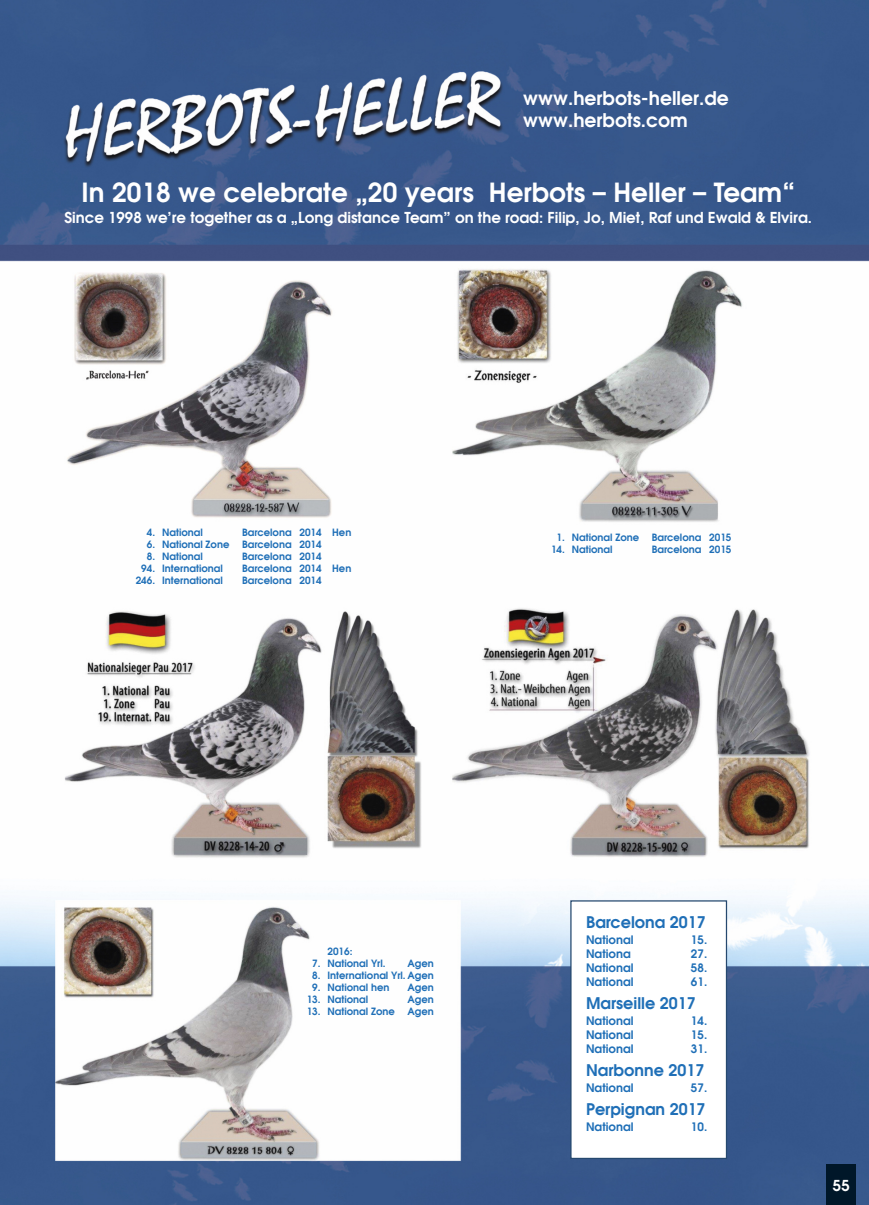
<style>
.page{position:relative;width:869px;height:1205px;background:#fff}
.page>*{position:absolute;margin:0;border:0;box-sizing:border-box;transform-origin:0 0}
.t1{font:600 26.25px "Avant Garde";color:#fff}
.t2{font:600 18.75px/22.5px "Avant Garde";color:#fff}
.t3{font:600 16px "Avant Garde";color:#1f6fb7}
.t4{font:600 15px "Avant Garde";color:#fff}
.t5{font:600 11.62px "Avant Garde";color:#1f6fb7}
.t6{font:600 10px "Avant Garde";color:#1f6fb7}
</style>
<div class="page">
<img style="left:0;top:0;width:868px;height:1205px">
<div style="left:826px;top:1164px;width:29px;height:41px;background:#001729"></div>
<div style="left:571px;top:901px;width:154px;height:257px;background:#fff"></div>
<div style="left:570px;top:900px;width:156px;height:259px;border:1px solid #26496f"></div>
<h2 class="t2" style="left:523px;top:87px;width:207px">www.herbots-heller.de www.herbots.com</h2>
<h1 class="t1" style="left:81px;top:178px;width:714px">In 2018 we celebrate „20 years Herbots – Heller – Team“</h1>
<h3 class="t4" style="left:64px;top:209px;width:749px">Since 1998 we’re together as a „Long distance Team” on the road: Filip, Jo, Miet, Raf und Ewald &amp; Elvira.</h3>
<p class="t6" style="left:147px;top:527px;width:57px">4. National</p>
<p class="t6" style="left:242px;top:527px;width:111px">Barcelona 2014 Hen</p>
<p class="t6" style="left:147px;top:539px;width:84px">6. National Zone</p>
<p class="t6" style="left:242px;top:539px;width:81px">Barcelona 2014</p>
<p class="t6" style="left:147px;top:551px;width:57px">8. National</p>
<p class="t6" style="left:242px;top:551px;width:81px">Barcelona 2014</p>
<p class="t6" style="left:141px;top:563px;width:83px">94. International</p>
<p class="t6" style="left:242px;top:563px;width:111px">Barcelona 2014 Hen</p>
<p class="t6" style="left:136px;top:575px;width:89px">246. International</p>
<p class="t6" style="left:242px;top:575px;width:81px">Barcelona 2014</p>
<p class="t6" style="left:556px;top:531px;width:84px">1. National Zone</p>
<p class="t6" style="left:651px;top:531px;width:81px">Barcelona 2015</p>
<p class="t6" style="left:550px;top:543px;width:63px">14. National</p>
<p class="t6" style="left:651px;top:543px;width:81px">Barcelona 2015</p>
<p class="t6" style="left:327px;top:946px;width:27px">2016:</p>
<p class="t6" style="left:312px;top:958px;width:75px">7. National Yrl.</p>
<p class="t6" style="left:407px;top:958px;width:28px">Agen</p>
<p class="t6" style="left:312px;top:970px;width:123px">8. International Yrl. Agen</p>
<p class="t6" style="left:312px;top:982px;width:79px">9. National hen</p>
<p class="t6" style="left:407px;top:982px;width:28px">Agen</p>
<p class="t6" style="left:306px;top:994px;width:63px">13. National</p>
<p class="t6" style="left:407px;top:994px;width:28px">Agen</p>
<p class="t6" style="left:306px;top:1006px;width:90px">13. National Zone</p>
<p class="t6" style="left:407px;top:1006px;width:28px">Agen</p>
<h3 class="t3" style="left:585px;top:913px;width:121px">Barcelona 2017</h3>
<p class="t5" style="left:585px;top:933px;width:49px">National</p>
<p class="t5" style="left:690px;top:933px;width:18px">15.</p>
<p class="t5" style="left:585px;top:947px;width:46px">Nationa</p>
<p class="t5" style="left:690px;top:947px;width:18px">27.</p>
<p class="t5" style="left:585px;top:961px;width:49px">National</p>
<p class="t5" style="left:690px;top:961px;width:18px">58.</p>
<p class="t5" style="left:585px;top:975px;width:49px">National</p>
<p class="t5" style="left:690px;top:975px;width:18px">61.</p>
<h3 class="t3" style="left:585px;top:994px;width:111px">Marseille 2017</h3>
<p class="t5" style="left:585px;top:1014px;width:49px">National</p>
<p class="t5" style="left:690px;top:1014px;width:18px">14.</p>
<p class="t5" style="left:585px;top:1028px;width:49px">National</p>
<p class="t5" style="left:690px;top:1028px;width:18px">15.</p>
<p class="t5" style="left:585px;top:1042px;width:49px">National</p>
<p class="t5" style="left:690px;top:1042px;width:18px">31.</p>
<h3 class="t3" style="left:585px;top:1061px;width:120px">Narbonne 2017</h3>
<p class="t5" style="left:585px;top:1081px;width:49px">National</p>
<p class="t5" style="left:690px;top:1081px;width:18px">57.</p>
<h3 class="t3" style="left:585px;top:1100px;width:121px">Perpignan 2017</h3>
<p class="t5" style="left:585px;top:1120px;width:49px">National</p>
<p class="t5" style="left:690px;top:1120px;width:18px">10.</p>
<h3 class="t4" style="left:832px;top:1177px;width:18px">55</h3>
</div>
